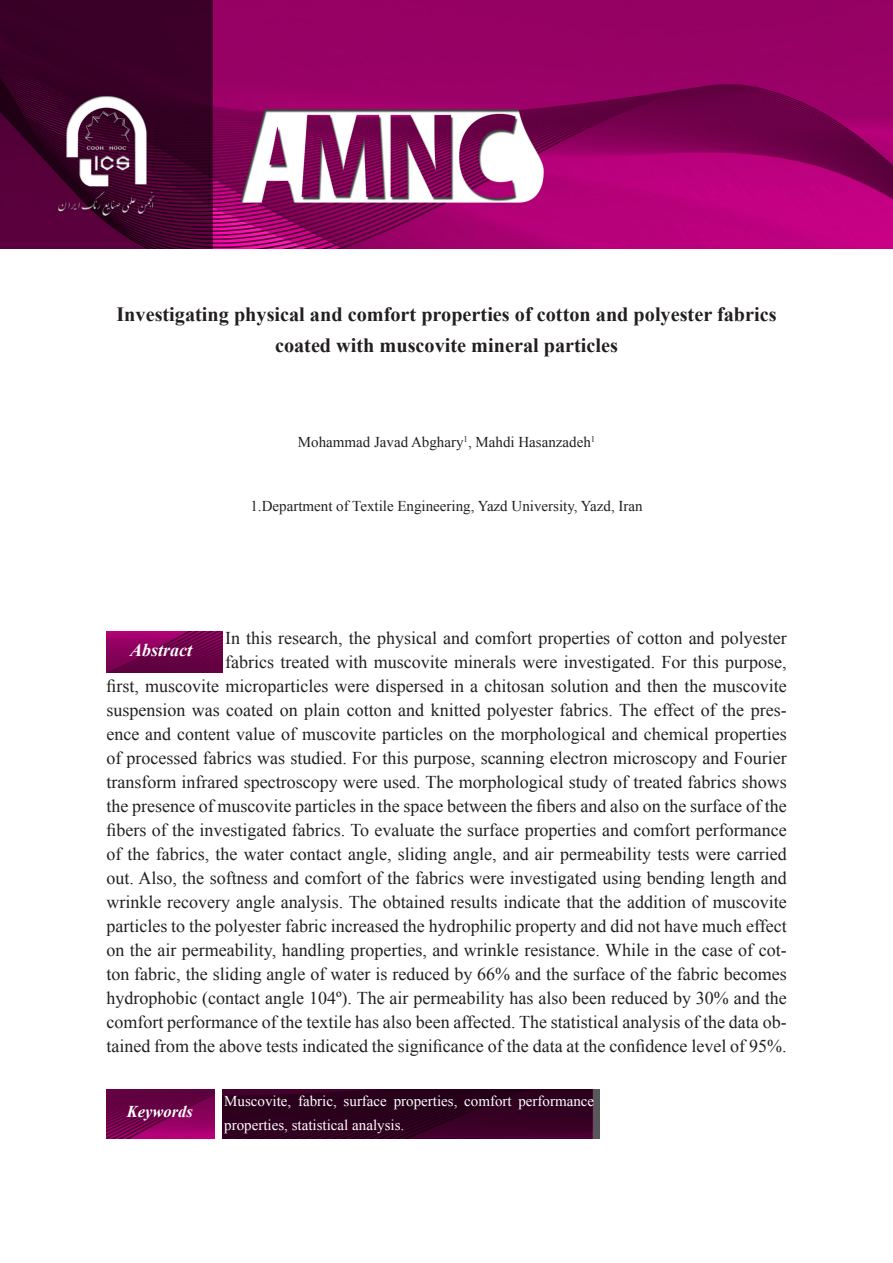
<style>
.page{position:relative;width:893px;height:1263px;background:#fff}
.page>*{position:absolute;margin:0;border:0;box-sizing:border-box;transform-origin:0 0}
.English{font:700 20.25px/31.5px "Times New Roman";color:#231f20;text-align:center}
.English-2{font:18px "Times New Roman";color:#231f20}
.t1{font:italic 700 18px "Times New Roman";color:#fcfcfc}
.t2{font:italic 700 16.5px "Times New Roman";color:#fff}
.English-3{font:15px "Times New Roman";color:#231f20}
.English-4{font:15px/24px "Times New Roman";color:#fff}
.English-5{font:8.7px "Times New Roman";color:#231f20}
</style>
<div class="page">
<img style="left:0;top:0;width:893px;height:249px">
<img style="left:106px;top:631px;width:116px;height:42px">
<img style="left:106px;top:1089px;width:108px;height:49px">
<svg style="left:222px;top:1089px;width:378px;height:49px;background:#300120"></svg>
<p class="English" style="left:116px;top:298px;width:662px">Investigating physical and comfort properties of cotton and polyester fabrics coated with muscovite mineral particles</p>
<p class="English-3" style="left:298px;top:432px;width:295px">Mohammad Javad Abghary , Mahdi Hasanzadeh</p>
<p class="English-5" style="left:591px;top:433px;width:6px">1</p>
<p class="English-5" style="left:464px;top:433px;width:6px">1</p>
<p class="English-3" style="left:250px;top:496px;width:394px">1.Department of Textile Engineering, Yazd University, Yazd, Iran</p>
<p class="English-2" style="left:225px;top:626px;width:563px">In this research, the physical and comfort properties of cotton and polyester</p>
<p class="English-2" style="left:225px;top:650px;width:563px">fabrics treated with muscovite minerals were investigated. For this purpose,</p>
<p class="English-2" style="left:106px;top:674px;width:682px">first, muscovite microparticles were dispersed in a chitosan solution and then the muscovite</p>
<p class="English-2" style="left:106px;top:698px;width:676px">suspension was coated on plain cotton and knitted polyester fabrics. The effect of the pres</p>
<p class="English-2" style="left:106px;top:722px;width:682px">ence and content value of muscovite particles on the morphological and chemical properties</p>
<p class="English-2" style="left:106px;top:746px;width:682px">of processed fabrics was studied. For this purpose, scanning electron microscopy and Fourier</p>
<p class="English-2" style="left:106px;top:770px;width:682px">transform infrared spectroscopy were used. The morphological study of treated fabrics shows</p>
<p class="English-2" style="left:106px;top:794px;width:682px">the presence of muscovite particles in the space between the fibers and also on the surface of the</p>
<p class="English-2" style="left:106px;top:818px;width:682px">fibers of the investigated fabrics. To evaluate the surface properties and comfort performance</p>
<p class="English-2" style="left:106px;top:842px;width:682px">of the fabrics, the water contact angle, sliding angle, and air permeability tests were carried</p>
<p class="English-2" style="left:106px;top:866px;width:682px">out. Also, the softness and comfort of the fabrics were investigated using bending length and</p>
<p class="English-2" style="left:106px;top:890px;width:682px">wrinkle recovery angle analysis. The obtained results indicate that the addition of muscovite</p>
<p class="English-2" style="left:106px;top:914px;width:682px">particles to the polyester fabric increased the hydrophilic property and did not have much effect</p>
<p class="English-2" style="left:106px;top:938px;width:676px">on the air permeability, handling properties, and wrinkle resistance. While in the case of cot</p>
<p class="English-2" style="left:106px;top:962px;width:682px">ton fabric, the sliding angle of water is reduced by 66% and the surface of the fabric becomes</p>
<p class="English-2" style="left:106px;top:986px;width:682px">hydrophobic (contact angle 104 .)º The air permeability has also been reduced by 30% and the</p>
<p class="English-2" style="left:106px;top:1010px;width:676px">comfort performance of the textile has also been affected. The statistical analysis of the data ob</p>
<p class="English-2" style="left:106px;top:1034px;width:682px">tained from the above tests indicated the significance of the data at the confidence level of 95%.</p>
<p class="English-4" style="left:518px;top:1088px;width:77px">performance</p>
<p class="t1" style="left:130px;top:637px;width:64px">Abstract</p>
<p class="English-4" style="left:224px;top:1088px;width:181px">Muscovite,<br>properties, statistical analysis.</p>
<p class="English-4" style="left:298px;top:1088px;width:40px">fabric,</p>
<p class="English-4" style="left:394px;top:1088px;width:65px">properties,</p>
<p class="English-4" style="left:344px;top:1088px;width:45px">surface</p>
<p class="English-4" style="left:464px;top:1088px;width:49px">comfort</p>
<p class="t2" style="left:127px;top:1100px;width:67px">Keywords</p>
</div>
